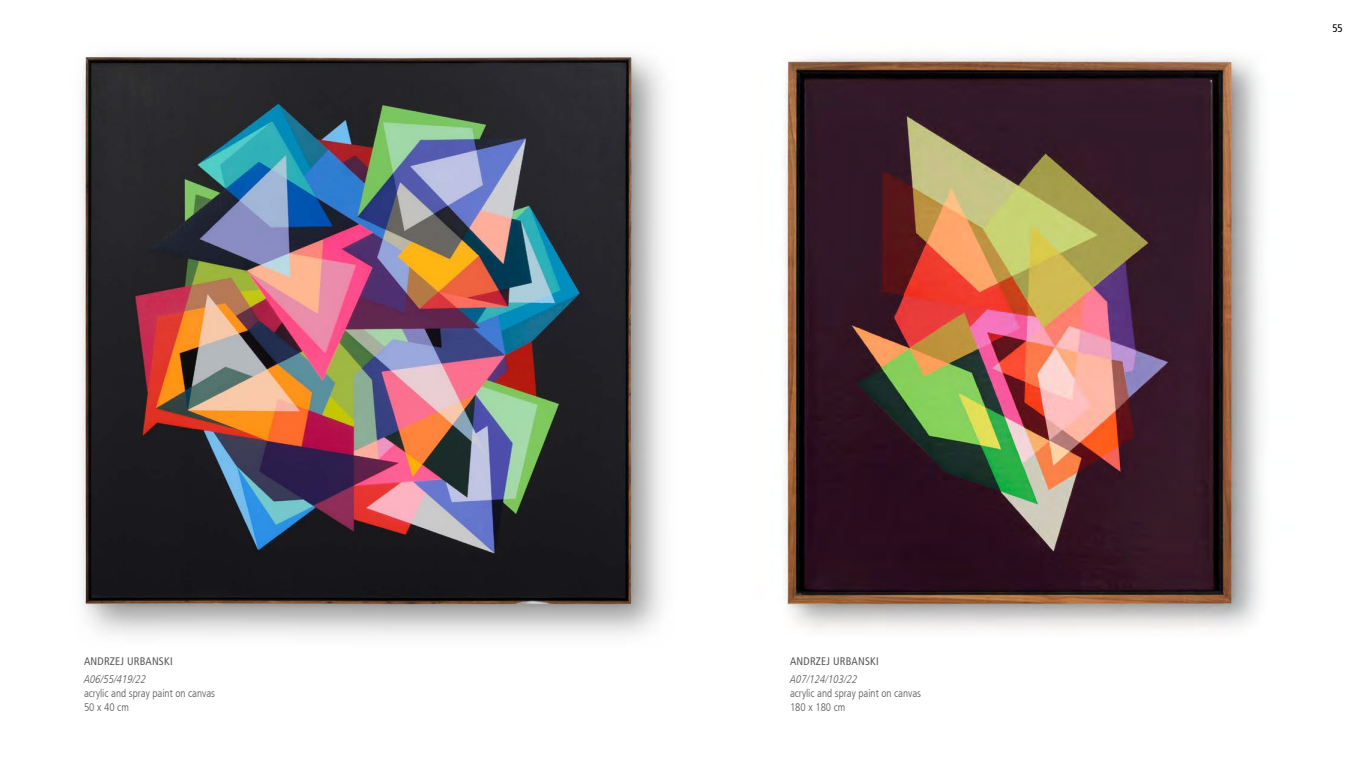
<style>
.page{position:relative;width:1366px;height:768px;background:#fff}
.page>*{position:absolute;margin:0;border:0;box-sizing:border-box;transform-origin:0 0}
.t1{font:300 condensed 11px/14px "Frutiger LT Com";color:#58595b}
.t2{font:condensed 11px "Frutiger LT Com";letter-spacing:.02em;color:#58595b}
.t3{font:italic 300 condensed 11px "Frutiger LT Com";color:#58595b}
.t4{font:condensed 11px "Frutiger LT Com";color:#000}
</style>
<div class="page">
<img style="left:82px;top:54px;width:581px;height:581px">
<img style="left:782px;top:54px;width:479px;height:576px">
<p class="t2" style="left:84px;top:655px;width:90px">ANDRZEJ URBANSKI</p>
<p class="t3" style="left:84px;top:673px;width:64px">A06/55/419/22</p>
<p class="t1" style="left:84px;top:687px;width:133px">acrylic and spray paint on canvas<br>50 x 40 cm</p>
<p class="t2" style="left:790px;top:655px;width:90px">ANDRZEJ URBANSKI</p>
<p class="t3" style="left:790px;top:673px;width:69px">A07/124/103/22</p>
<p class="t1" style="left:790px;top:687px;width:133px">acrylic and spray paint on canvas<br>180 x 180 cm</p>
<p class="t4" style="left:1332px;top:22px;width:12px">55</p>
</div>
